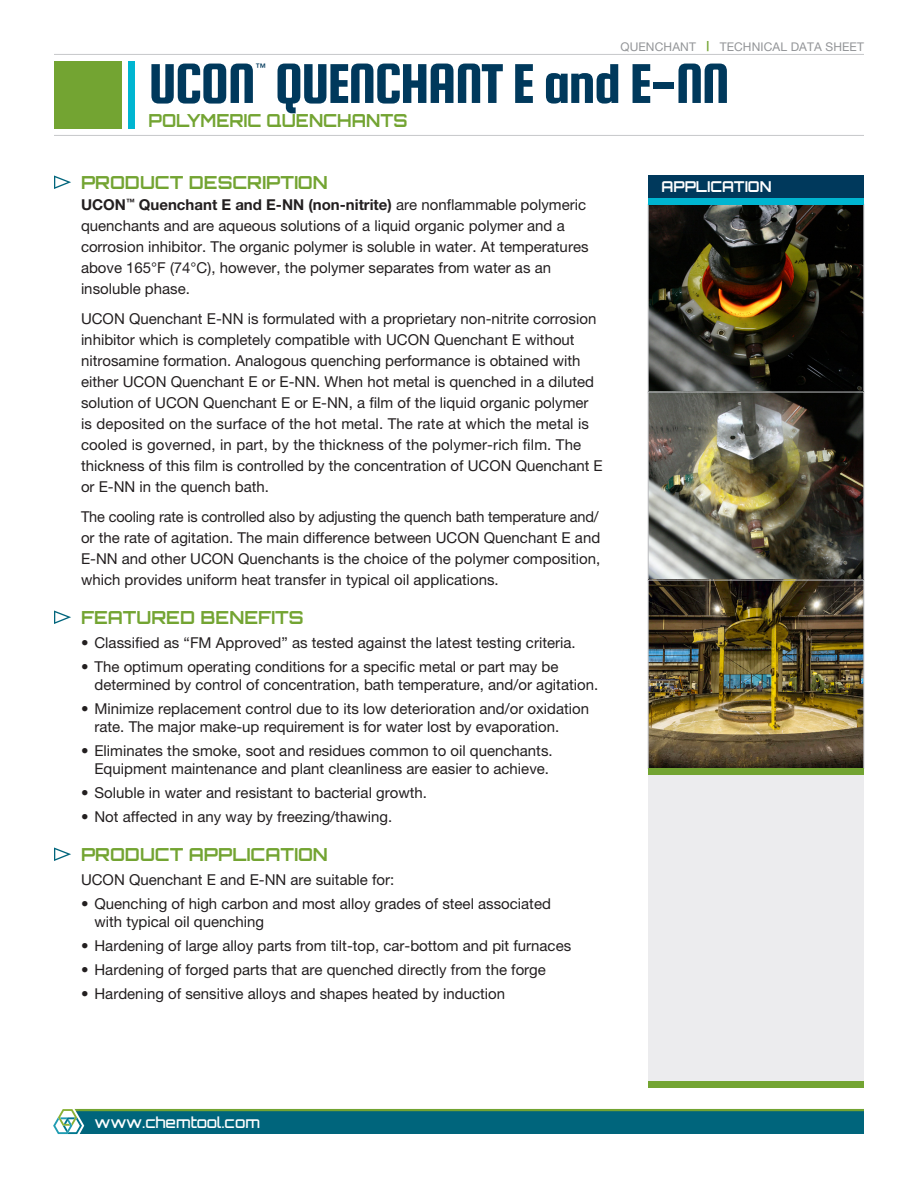
<style>
.page{position:relative;width:918px;height:1188px;background:#fff}
.page>*{position:absolute;margin:0;border:0;box-sizing:border-box;transform-origin:0 0}
.t1{font:60px "Squada One";letter-spacing:-.03em;color:#00395c}
._03_-_subhead{font:700 18px "Orbitron";color:#73a432}
._03_-_subhead-2{font:700 18px "Orbitron";color:#73a432;scale:.95 1}
._04_-_Body_Copy_10_1{font:15px/21px "Helvetica Neue LT Pro";color:#231f20}
._06_-_Benefits_Bulle{font:15px/18px "Helvetica Neue LT Pro";color:#231f20}
.t2{font:500 15px "Orbitron";color:#fff}
._03_-_subhead-3{font:700 15px "Orbitron";color:#fff;scale:.95 1}
.t3{font:12px "Helvetica Neue LT Pro";letter-spacing:.01em;color:#939598}
.t4{font:500 10.5px "Helvetica Neue LT Pro";color:#00395c}
.s1{font-weight:700;font-size:10.2px;color:#73a432}
.s2{font-weight:700}
</style>
<div class="page">
<div style="left:648px;top:365px;width:216px;height:719px;background:#ececee"></div>
<div style="left:648px;top:1081px;width:216px;height:7px;background:#73a432"></div>
<div style="left:128px;top:61px;width:6px;height:67px;background:#00b5d1"></div>
<div style="left:54px;top:61px;width:68px;height:67px;background:#73a432"></div>
<hr style="left:54px;top:54px;width:810px;height:1px;background:#c7c8ca">
<hr style="left:54px;top:135px;width:810px;height:1px;background:#c7c8ca">
<svg style="left:54px;top:176px;width:17px;height:13px"></svg>
<svg style="left:54px;top:611px;width:17px;height:13px"></svg>
<svg style="left:54px;top:848px;width:17px;height:13px"></svg>
<div style="left:648px;top:176px;width:216px;height:22px;background:#00395c"></div>
<img style="left:650px;top:206px;width:212px;height:185px">
<div style="left:648px;top:204px;width:216px;height:189px;border:1px solid #bcbdc0"></div>
<img style="left:650px;top:394px;width:212px;height:185px">
<div style="left:648px;top:392px;width:216px;height:189px;border:1px solid #bcbdc0"></div>
<img style="left:650px;top:582px;width:212px;height:185px">
<div style="left:648px;top:580px;width:216px;height:189px;border:1px solid #bcbdc0"></div>
<div style="left:648px;top:198px;width:216px;height:7px;background:#00b5d1"></div>
<div style="left:648px;top:768px;width:216px;height:7px;background:#73a432"></div>
<div style="left:54px;top:1111px;width:810px;height:23px;background:#00657c"></div>
<hr style="left:54px;top:1109px;width:810px;height:2px;background:#73a432">
<svg style="left:53px;top:1108px;width:31px;height:26px"></svg>
<p class="t3" style="left:621px;top:39px;width:245px">QUENCHANT <span class="s1">|</span> TECHNICAL DATA SHEET</p>
<p class="t1" style="left:148px;top:51px;width:583px">UCON QUENCHANT E and E-NN</p>
<p class="t4" style="left:256px;top:61px;width:12px">™</p>
<p class="_03_-_subhead-2" style="left:148px;top:110px;width:274px">POLYMERIC QUENCHANTS</p>
<p class="_03_-_subhead" style="left:81px;top:172px;width:248px">PRODUCT DESCRIPTION</p>
<p class="_04_-_Body_Copy_10_1" style="left:81px;top:194px;width:509px"><span class="s2">UCON</span><sup>™</sup> <span class="s2">Quenchant E and E-NN (non-nitrite)</span> are nonflammable polymeric quenchants and are aqueous solutions of a liquid organic polymer and a corrosion inhibitor. The organic polymer is soluble in water. At temperatures above 165°F (74°C), however, the polymer separates from water as an insoluble phase.</p>
<p class="_04_-_Body_Copy_10_1" style="left:81px;top:308px;width:523px">UCON Quenchant E-NN is formulated with a proprietary non-nitrite corrosion inhibitor which is completely compatible with UCON Quenchant E without nitrosamine formation. Analogous quenching performance is obtained with either UCON Quenchant E or E-NN. When hot metal is quenched in a diluted solution of UCON Quenchant E or E-NN, a film of the liquid organic polymer is deposited on the surface of the hot metal. The rate at which the metal is cooled is governed, in part, by the thickness of the polymer-rich film. The thickness of this film is controlled by the concentration of UCON Quenchant E or E-NN in the quench bath.</p>
<p class="_04_-_Body_Copy_10_1" style="left:81px;top:506px;width:521px;text-align:justify">The cooling rate is controlled also by adjusting the quench bath temperature and/ or the rate of agitation. The main difference between UCON Quenchant E and E-NN and other UCON Quenchants is the choice of the polymer composition, which provides uniform heat transfer in typical oil applications.</p>
<p class="_03_-_subhead" style="left:81px;top:607px;width:224px">FEATURED BENEFITS</p>
<p class="_06_-_Benefits_Bulle" style="left:81px;top:634px;width:496px">• Classified as “FM Approved” as tested against the latest testing criteria.</p>
<p class="_06_-_Benefits_Bulle" style="left:94px;top:658px;width:505px;text-indent:-14px">• The optimum operating conditions for a specific metal or part may be determined by control of concentration, bath temperature, and/or agitation.</p>
<p class="_06_-_Benefits_Bulle" style="left:94px;top:700px;width:496px;text-indent:-14px">• Minimize replacement control due to its low deterioration and/or oxidation rate. The major make-up requirement is for water lost by evaporation.</p>
<p class="_06_-_Benefits_Bulle" style="left:81px;top:742px;width:473px;text-align:right">• Eliminates the smoke, soot and residues common to oil quenchants.<br>Equipment maintenance and plant cleanliness are easier to achieve.</p>
<p class="_06_-_Benefits_Bulle" style="left:81px;top:784px;width:348px">• Soluble in water and resistant to bacterial growth.</p>
<p class="_06_-_Benefits_Bulle" style="left:81px;top:808px;width:313px">• Not affected in any way by freezing/thawing.</p>
<p class="_03_-_subhead" style="left:81px;top:844px;width:248px">PRODUCT APPLICATION</p>
<p class="_06_-_Benefits_Bulle" style="left:81px;top:871px;width:315px">UCON Quenchant E and E-NN are suitable for:</p>
<p class="_06_-_Benefits_Bulle" style="left:94px;top:895px;width:458px;text-indent:-14px">• Quenching of high carbon and most alloy grades of steel associated with typical oil quenching</p>
<p class="_06_-_Benefits_Bulle" style="left:81px;top:937px;width:492px">• Hardening of large alloy parts from tilt-top, car-bottom and pit furnaces</p>
<p class="_06_-_Benefits_Bulle" style="left:81px;top:961px;width:466px">• Hardening of forged parts that are quenched directly from the forge</p>
<p class="_06_-_Benefits_Bulle" style="left:81px;top:985px;width:426px">• Hardening of sensitive alloys and shapes heated by induction</p>
<p class="t2" style="left:94px;top:1113px;width:167px">www.chemtool.com</p>
<p class="_03_-_subhead-3" style="left:662px;top:178px;width:117px">APPLICATION</p>
</div>
